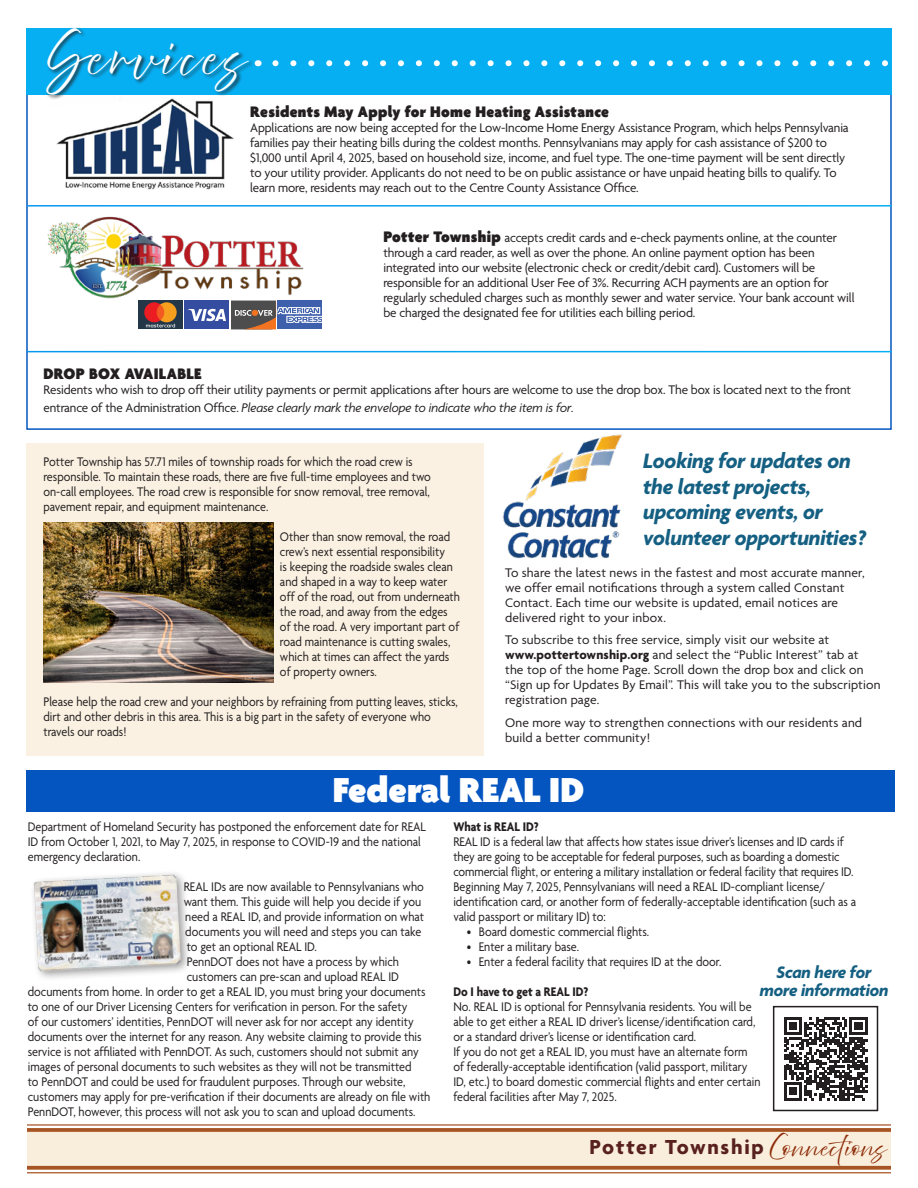
<style>
.page{position:relative;width:918px;height:1188px;background:#fff}
.page>*{position:absolute;margin:0;border:0;box-sizing:border-box;transform-origin:0 0}
.t1{font:42px "ATB Script";letter-spacing:.08em;color:#fff}
.t2{font:900 37.5px "Agenda";color:#fff}
.t3{font:italic 700 22.5px/25.5px "Agenda";letter-spacing:-.01em;color:#156082}
.t4{font:700 21.9px "Agenda";letter-spacing:.08em;color:#58201f}
.t5{font:italic 700 18px "Agenda";letter-spacing:-.01em;color:#156082}
.Story_Text{font:900 16.5px "Agenda";letter-spacing:.02em;color:#231f20}
.Story_Text-2{font:13.5px/15px "Agenda";color:#231f20;scale:.9 1}
.Story_Text-3{font:13.5px/15px "Agenda";color:#231f20}
.Story_Text-4{font:700 13.5px "Agenda";color:#231f20;scale:.9 1}
.s1{font-weight:900;font-size:16.5px}
.s2{font-style:italic}
.s3{font-weight:700}
.s4{font-family:"ATB Script";font-weight:400;font-size:19.2px;color:#8d2c09}
</style>
<div class="page">
<div style="left:27px;top:1128px;width:864px;height:42px;background:#f9eedb"></div>
<hr style="left:27px;top:1124px;width:864px;height:2px;background:#a65424">
<svg style="left:27px;top:1128px;width:864px;height:4px;fill:#a95a2b"></svg>
<svg style="left:27px;top:1166px;width:864px;height:4px;fill:#a65424"></svg>
<hr style="left:27px;top:1172px;width:864px;height:1px;background:#a65424">
<div style="left:26px;top:770px;width:869px;height:42px;background:#0455c0"></div>
<img style="left:56px;top:100px;width:178px;height:90px">
<div style="left:26px;top:28px;width:866px;height:67px;background:#06aff2"></div>
<div style="left:45px;top:26px;width:210px;height:74px;background:#231f20;opacity:.85"></div>
<img style="left:47px;top:216px;width:257px;height:83px">
<div style="left:125px;top:288px;width:210px;height:54px;background:#fff"></div>
<div style="left:138px;top:300px;width:45px;height:29px;background:#233748"></div>
<svg style="left:144px;top:302px;width:33px;height:25px"></svg>
<div style="left:184px;top:301px;width:45px;height:28px;background:#344da1"></div>
<svg style="left:188px;top:301px;width:134px;height:28px"></svg>
<svg style="left:275px;top:60px;width:613px;height:6px"></svg>
<img style="left:502px;top:434px;width:120px;height:125px">
<div style="left:26px;top:443px;width:457px;height:313px;background:#faf1e2"></div>
<img style="left:44px;top:522px;width:229px;height:161px">
<div style="left:30px;top:870px;width:162px;height:112px;background:#231f20;opacity:.45"></div>
<img style="left:34px;top:875px;width:147px;height:97px">
<svg style="left:784px;top:1017px;width:83px;height:83px"></svg>
<div style="left:773px;top:1006px;width:105px;height:105px;border:2px solid #231f20"></div>
<p class="t1" style="left:46px;top:32px;width:200px">Services</p>
<p class="Story_Text" style="left:250px;top:102px;width:360px">Residents May Apply for Home Heating Assistance</p>
<p class="Story_Text-3" style="left:250px;top:120px;width:600px">Applications are now being accepted for the Low-Income Home Energy Assistance Program, which helps Pennsylvania families pay their heating bills during the coldest months. Pennsylvanians may apply for cash assistance of $200 to $1,000 until April 4, 2025, based on household size, income, and fuel type. The one-time payment will be sent directly to your utility provider. Applicants do not need to be on public assistance or have unpaid heating bills to qualify. To learn more, residents may reach out to the Centre County Assistance Office.</p>
<p class="Story_Text-3" style="left:383px;top:230px;width:473px"><span class="s1">Potter Township</span> accepts credit cards and e-check payments online, at the counter through a card reader, as well as over the phone. An online payment option has been integrated into our website (electronic check or credit/debit card). Customers will be responsible for an additional User Fee of 3%. Recurring ACH payments are an option for regularly scheduled charges such as monthly sewer and water service. Your bank account will be charged the designated fee for utilities each billing period.</p>
<p class="Story_Text" style="left:44px;top:363px;width:160px">DROP BOX AVAILABLE</p>
<p class="Story_Text-3" style="left:44px;top:380px;width:809px;line-height:18px">Residents who wish to drop off their utility payments or permit applications after hours are welcome to use the drop box. The box is located next to the front entrance of the Administration Office. <span class="s2">Please clearly mark the envelope to indicate who the item is for.</span></p>
<p class="Story_Text-2" style="left:44px;top:454px;width:432px">Potter Township has 57.71 miles of township roads for which the road crew is responsible. To maintain these roads, there are five full-time employees and two on-call employees. The road crew is responsible for snow removal, tree removal, pavement repair, and equipment maintenance.</p>
<p class="Story_Text-2" style="left:280px;top:529px;width:201px">Other than snow removal, the road crew’s next essential responsibility<br>is keeping the roadside swales clean and shaped in a way to keep water off of the road, out from underneath the road, and away from the edges of the road. A very important part of road maintenance is cutting swales, which at times can affect the yards of property owners.</p>
<p class="Story_Text-2" style="left:44px;top:694px;width:462px">Please help the road crew and your neighbors by refraining from putting leaves, sticks, dirt and other debris in this area. This is a big part in the safety of everyone who travels our roads!</p>
<p class="t3" style="left:643px;top:448px;width:224px">Looking for updates on the latest projects, upcoming events, or volunteer opportunities?</p>
<p class="Story_Text-3" style="left:505px;top:565px;width:361px">To share the latest news in the fastest and most accurate manner, we offer email notifications through a system called Constant Contact. Each time our website is updated, email notices are delivered right to your inbox.</p>
<p class="Story_Text-3" style="left:505px;top:632px;width:377px">To subscribe to this free service, simply visit our website at <span class="s3">www.pottertownship.org</span> and select the “Public Interest” tab at<br>the top of the home Page. Scroll down the drop box and click on “Sign up for Updates By Email”. This will take you to the subscription registration page.</p>
<p class="Story_Text-3" style="left:505px;top:715px;width:359px">One more way to strengthen connections with our residents and build a better community!</p>
<p class="t2" style="left:333px;top:767px;width:253px">Federal REAL ID</p>
<p class="Story_Text-2" style="left:28px;top:819px;width:444px">Department of Homeland Security has postponed the enforcement date for REAL<br>ID from October 1, 2021, to May 7, 2025, in response to COVID-19 and the national emergency declaration.</p>
<p class="Story_Text-2" style="left:184px;top:879px;width:268px">REAL IDs are now available to Pennsylvanians who want them. This guide will help you decide if you need a REAL ID, and provide information on what documents you will need and steps you can take to get an optional REAL ID.</p>
<p class="Story_Text-2" style="left:187px;top:954px;width:237px">PennDOT does not have a process by which</p>
<p class="Story_Text-2" style="left:187px;top:969px;width:237px">customers can pre-scan and upload REAL ID</p>
<p class="Story_Text-2" style="left:28px;top:984px;width:444px">documents from home. In order to get a REAL ID, you must bring your documents</p>
<p class="Story_Text-2" style="left:28px;top:999px;width:423px">to one of our Driver Licensing Centers for verification in person. For the safety</p>
<p class="Story_Text-2" style="left:28px;top:1014px;width:430px">of our customers’ identities, PennDOT will never ask for nor accept any identity</p>
<p class="Story_Text-2" style="left:28px;top:1029px;width:439px">documents over the internet for any reason. Any website claiming to provide this</p>
<p class="Story_Text-2" style="left:28px;top:1044px;width:436px">service is not affiliated with PennDOT. As such, customers should not submit any</p>
<p class="Story_Text-2" style="left:28px;top:1059px;width:428px">images of personal documents to such websites as they will not be transmitted</p>
<p class="Story_Text-2" style="left:28px;top:1074px;width:421px">to PennDOT and could be used for fraudulent purposes. Through our website,</p>
<p class="Story_Text-2" style="left:28px;top:1089px;width:449px">customers may apply for pre-verification if their documents are already on file with</p>
<p class="Story_Text-2" style="left:28px;top:1104px;width:432px">PennDOT, however, this process will not ask you to scan and upload documents.</p>
<p class="Story_Text-4" style="left:453px;top:818px;width:96px">What is REAL ID?</p>
<p class="Story_Text-2" style="left:453px;top:834px;width:446px">REAL ID is a federal law that affects how states issue driver’s licenses and ID cards if they are going to be acceptable for federal purposes, such as boarding a domestic commercial flight, or entering a military installation or federal facility that requires ID.</p>
<p class="Story_Text-2" style="left:453px;top:879px;width:449px">Beginning May 7, 2025, Pennsylvanians will need a REAL ID-compliant license/ identification card, or another form of federally-acceptable identification (such as a valid passport or military ID) to:</p>
<p class="Story_Text-2" style="left:467px;top:924px;width:204px">• Board domestic commercial flights.</p>
<p class="Story_Text-2" style="left:467px;top:939px;width:126px">• Enter a military base.</p>
<p class="Story_Text-2" style="left:467px;top:954px;width:284px">• Enter a federal facility that requires ID at the door.</p>
<p class="Story_Text-4" style="left:453px;top:983px;width:152px">Do I have to get a REAL ID?</p>
<p class="Story_Text-2" style="left:453px;top:999px;width:337px">No. REAL ID is optional for Pennsylvania residents. You will be able to get either a REAL ID driver’s license/identification card, or a standard driver’s license or identification card.</p>
<p class="Story_Text-2" style="left:453px;top:1044px;width:343px">If you do not get a REAL ID, you must have an alternate form of federally-acceptable identification (valid passport, military ID, etc.) to board domestic commercial flights and enter certain federal facilities after May 7, 2025.</p>
<p class="t5" style="left:777px;top:961px;width:97px">Scan here for</p>
<p class="t5" style="left:760px;top:979px;width:130px">more information</p>
<h3 class="t4" style="left:590px;top:1133px;width:298px">Potter Township <span class="s4">Connections</span></h3>
</div>
